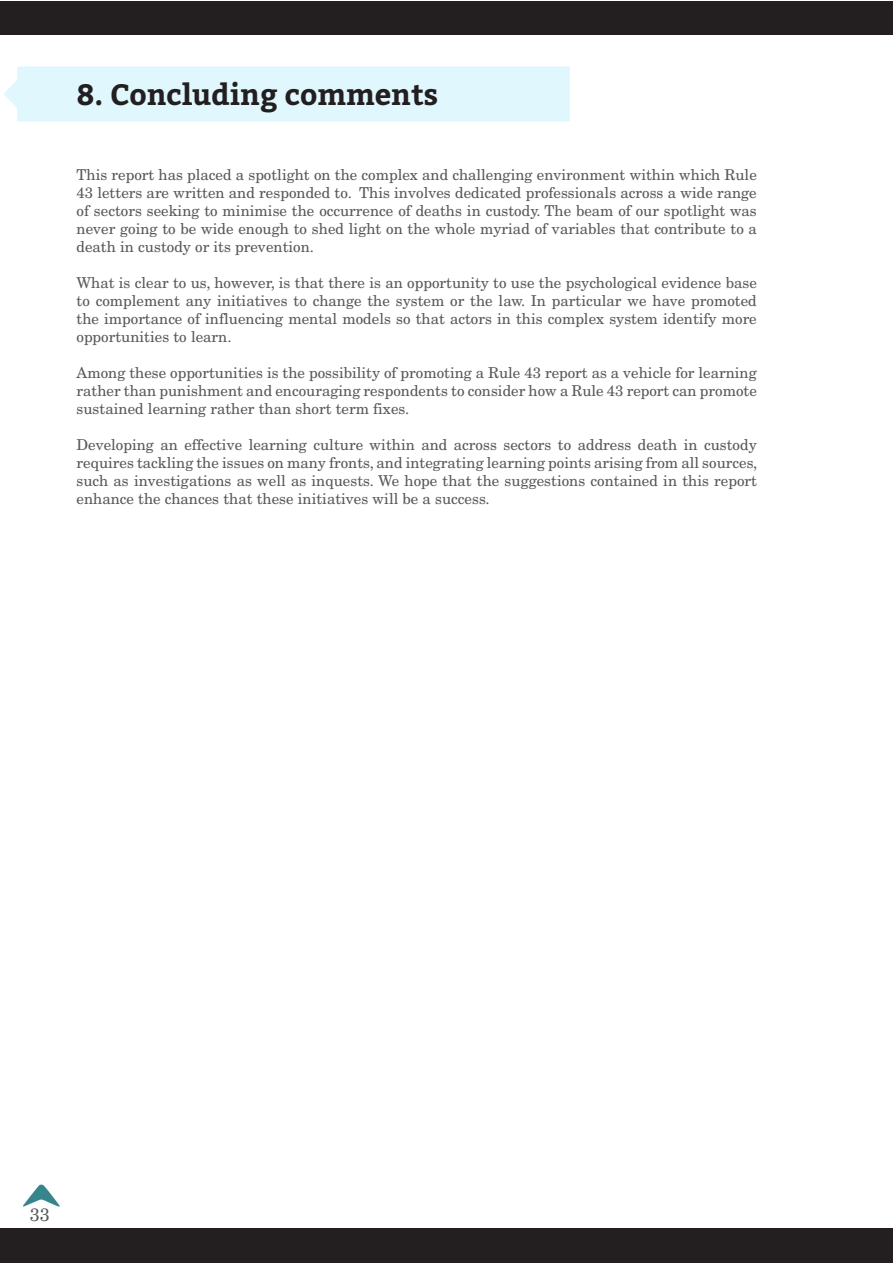
<style>
.page{position:relative;width:893px;height:1263px;background:#fff}
.page>*{position:absolute;margin:0;border:0;box-sizing:border-box;transform-origin:0 0}
.t1{font:700 29.25px "Bitter";color:#231f20}
.t2{font:18px "New Century Schlbk";color:#57585a}
.t3{font:15px/18px "New Century Schlbk";color:#57585a;text-align:justify}
</style>
<div class="page">
<img style="left:23px;top:1184px;width:37px;height:23px">
<div style="left:0;top:1px;width:892px;height:33px;background:#231f20"></div>
<div style="left:0;top:1229px;width:892px;height:34px;background:#231f20"></div>
<div style="left:4px;top:66px;width:566px;height:56px;background:#e0f7fe"></div>
<h1 class="t1" style="left:77px;top:73px;width:363px">8. Concluding comments</h1>
<p class="t3" style="left:77px;top:166px;width:682px">This report has placed a spotlight on the complex and challenging environment within which Rule 43 letters are written and responded to. This involves dedicated professionals across a wide range of sectors seeking to minimise the occurrence of deaths in custody. The beam of our spotlight was never going to be wide enough to shed light on the whole myriad of variables that contribute to a death in custody or its prevention.</p>
<p class="t3" style="left:77px;top:274px;width:682px">What is clear to us, however, is that there is an opportunity to use the psychological evidence base to complement any initiatives to change the system or the law. In particular we have promoted the importance of influencing mental models so that actors in this complex system identify more opportunities to learn.</p>
<p class="t3" style="left:77px;top:364px;width:682px">Among these opportunities is the possibility of promoting a Rule 43 report as a vehicle for learning rather than punishment and encouraging respondents to consider how a Rule 43 report can promote sustained learning rather than short term fixes.</p>
<p class="t3" style="left:77px;top:436px;width:682px">Developing an effective learning culture within and across sectors to address death in custody requires tackling the issues on many fronts, and integrating learning points arising from all sources, such as investigations as well as inquests. We hope that the suggestions contained in this report enhance the chances that these initiatives will be a success.</p>
<p class="t2" style="left:30px;top:1204px;width:22px">33</p>
</div>
